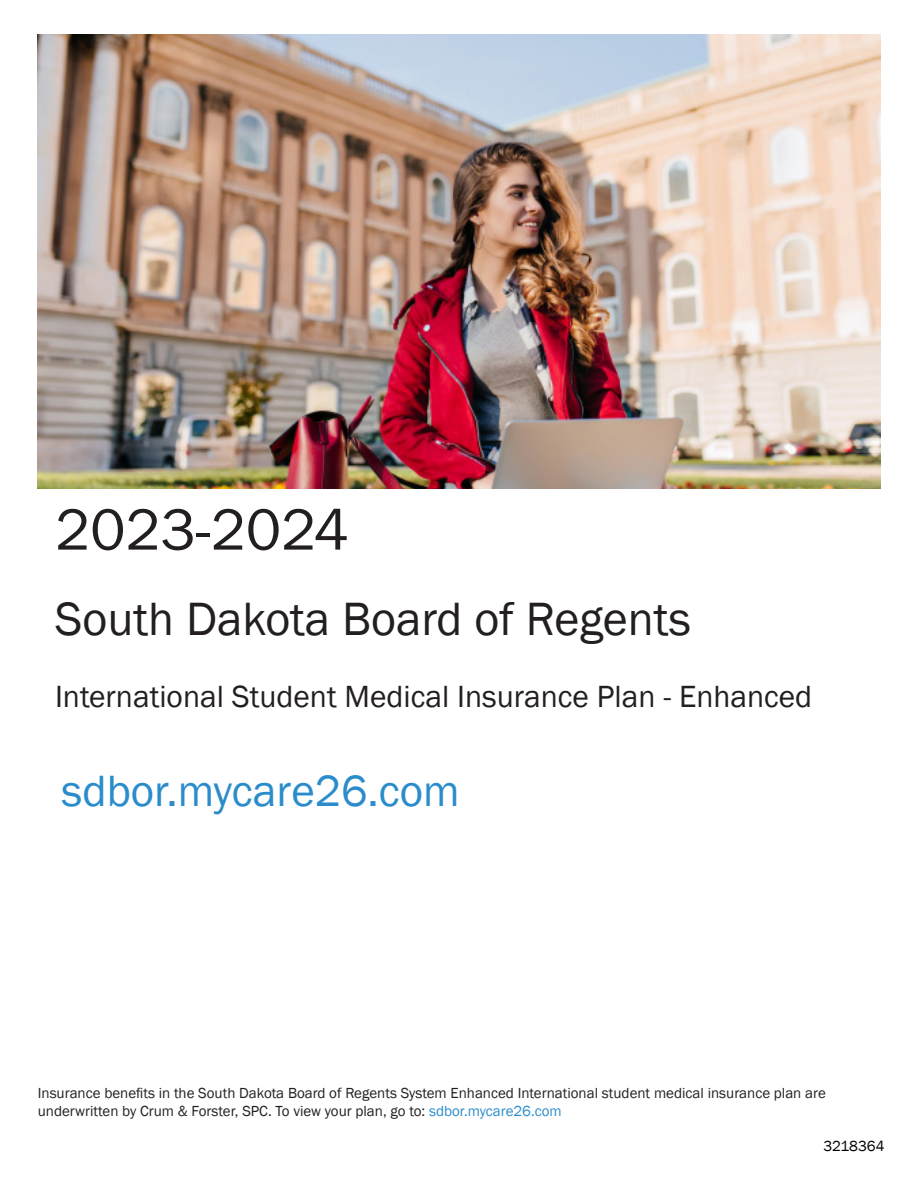
<style>
.page{position:relative;width:918px;height:1188px;background:#fff}
.page>*{position:absolute;margin:0;border:0;box-sizing:border-box;transform-origin:0 0}
.t1{font:60px "Franklin Gothic";color:#231f20}
.t2{font:48px "Franklin Gothic";color:#231f20}
.t3{font:45px "Franklin Gothic";color:#2a8ccb}
.t4{font:31.5px "Franklin Gothic";color:#231f20}
.t5{font:15px "Franklin Gothic";color:#231f20}
.Header{font:15px "Franklin Gothic";color:#000}
.s1{color:#2a8ccb}
</style>
<div class="page">
<img style="left:38px;top:35px;width:842px;height:453px">
<p class="t1" style="left:55px;top:492px;width:295px">2023-2024</p>
<p class="t2" style="left:55px;top:589px;width:637px">South Dakota Board of Regents</p>
<p class="t4" style="left:55px;top:677px;width:759px">International Student Medical Insurance Plan - Enhanced</p>
<p class="t3" style="left:62px;top:763px;width:400px">sdbor.mycare26.com</p>
<p class="t5" style="left:38px;top:1084px;width:790px">Insurance benefits in the South Dakota Board of Regents System Enhanced International student medical insurance plan are</p>
<p class="t5" style="left:38px;top:1102px;width:526px">underwritten by Crum &amp; Forster, SPC. To view your plan, go to: <span class="s1">sdbor.mycare26.com</span></p>
<p class="Header" style="left:824px;top:1137px;width:63px">3218364</p>
</div>
